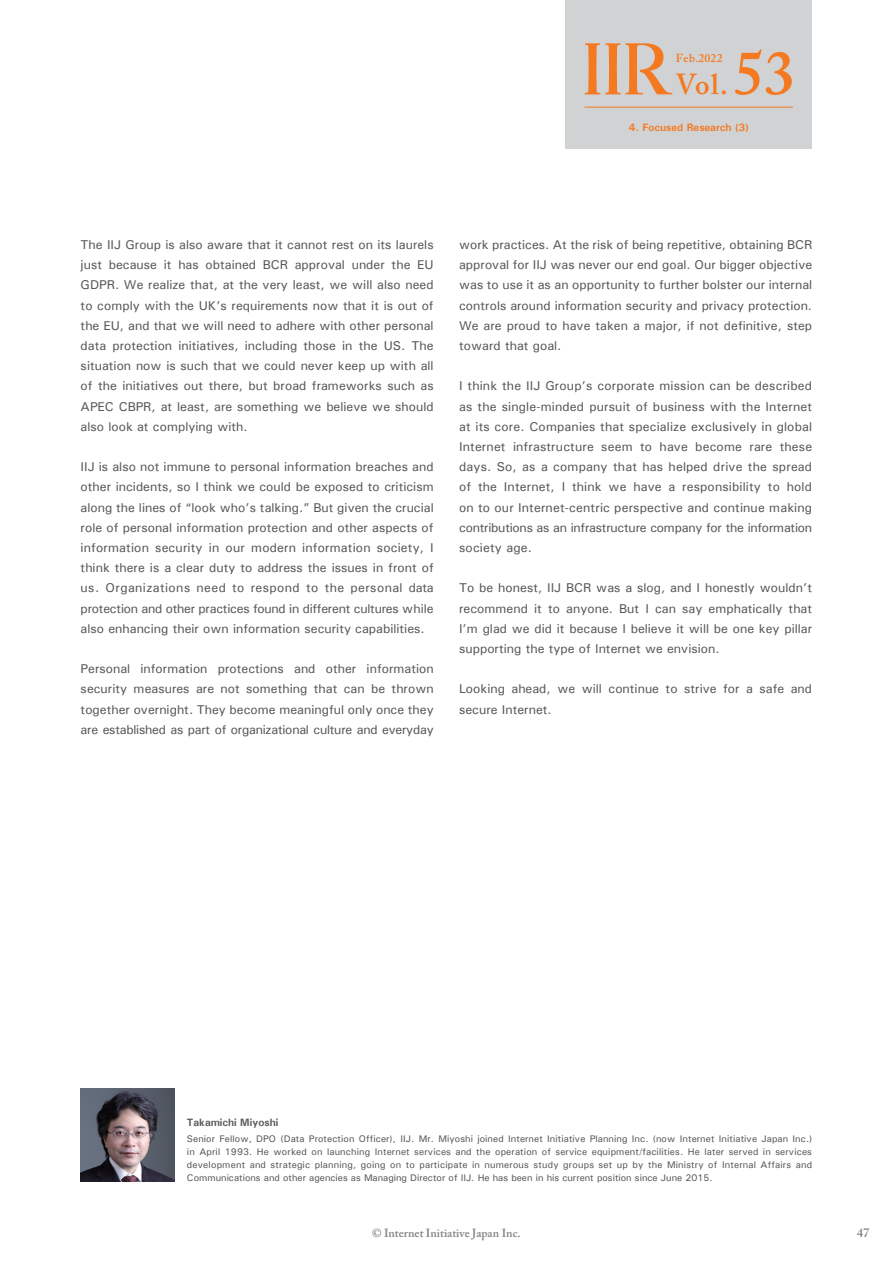
<style>
.page{position:relative;width:893px;height:1263px;background:#fff}
.page>*{position:absolute;margin:0;border:0;box-sizing:border-box;transform-origin:0 0}
.t1{font:600 28.65px "Adobe Caslon Pro";color:#f47921}
.本文{font:500 12.75px/20.2px "Univers";color:#57585a;text-align:justify}
.t2{font:600 12.75px "Adobe Caslon Pro";color:#808285}
.t3{font:600 11.7px "Adobe Caslon Pro";color:#808285}
.t4{font:600 11.7px "Adobe Caslon Pro";letter-spacing:.01em;color:#f47921}
.t5{font:700 10.65px "Univers";color:#f47921}
.t6{font:700 10.65px "Univers";color:#57585a}
.執筆者{font:500 9.6px/12.8px "Univers";color:#57585a;text-align:justify}
.s1{font-size:61.65px}
</style>
<div class="page">
<img style="left:81px;top:1089px;width:93px;height:92px">
<div style="left:565px;top:0;width:247px;height:149px;background:#d1d2d4"></div>
<hr style="left:585px;top:107px;width:208px;height:1px;background:#f47921">
<svg style="left:585px;top:43px;width:87px;height:51px"></svg>
<p class="t1" style="left:676px;top:67px;width:121px">Vol.<span class="s1">53</span></p>
<p class="t4" style="left:676px;top:51px;width:48px">Feb.2022</p>
<p class="t5" style="left:629px;top:121px;width:122px">4. Focused Research (3)</p>
<p class="本文" style="left:81px;top:234px;width:355px">The IIJ Group is also aware that it cannot rest on its laurels just because it has obtained BCR approval under the EU GDPR. We realize that, at the very least, we will also need to comply with the UK’s requirements now that it is out of the EU, and that we will need to adhere with other personal data protection initiatives, including those in the US. The situation now is such that we could never keep up with all of the initiatives out there, but broad frameworks such as APEC CBPR, at least, are something we believe we should also look at complying with.</p>
<p class="本文" style="left:81px;top:456px;width:355px">IIJ is also not immune to personal information breaches and other incidents, so I think we could be exposed to criticism along the lines of “look who’s talking.” But given the crucial role of personal information protection and other aspects of information security in our modern information society, I think there is a clear duty to address the issues in front of us. Organizations need to respond to the personal data protection and other practices found in different cultures while also enhancing their own information security capabilities.</p>
<p class="本文" style="left:81px;top:658px;width:355px">Personal information protections and other information security measures are not something that can be thrown together overnight. They become meaningful only once they are established as part of organizational culture and everyday</p>
<p class="本文" style="left:459px;top:234px;width:355px">work practices. At the risk of being repetitive, obtaining BCR approval for IIJ was never our end goal. Our bigger objective was to use it as an opportunity to further bolster our internal controls around information security and privacy protection.<br>We are proud to have taken a major, if not definitive, step toward that goal.</p>
<p class="本文" style="left:459px;top:376px;width:355px">I think the IIJ Group’s corporate mission can be described as the single-minded pursuit of business with the Internet at its core. Companies that specialize exclusively in global Internet infrastructure seem to have become rare these days. So, as a company that has helped drive the spread of the Internet, I think we have a responsibility to hold on to our Internet-centric perspective and continue making contributions as an infrastructure company for the information society age.</p>
<p class="本文" style="left:459px;top:578px;width:355px">To be honest, IIJ BCR was a slog, and I honestly wouldn’t recommend it to anyone. But I can say emphatically that I’m glad we did it because I believe it will be one key pillar supporting the type of Internet we envision.</p>
<p class="本文" style="left:459px;top:679px;width:355px">Looking ahead, we will continue to strive for a safe and secure Internet.</p>
<p class="t6" style="left:187px;top:1116px;width:93px">Takamichi Miyoshi</p>
<p class="執筆者" style="left:187px;top:1133px;width:627px">Senior Fellow, DPO (Data Protection Officer), IIJ. Mr. Miyoshi joined Internet Initiative Planning Inc. (now Internet Initiative Japan Inc.) in April 1993. He worked on launching Internet services and the operation of service equipment/facilities. He later served in services development and strategic planning, going on to participate in numerous study groups set up by the Ministry of Internal Affairs and Communications and other agencies as Managing Director of IIJ. He has been in his current position since June 2015.</p>
<p class="t3" style="left:372px;top:1226px;width:150px">© Internet Initiative Japan Inc.</p>
<p class="t2" style="left:857px;top:1225px;width:14px">47</p>
</div>
